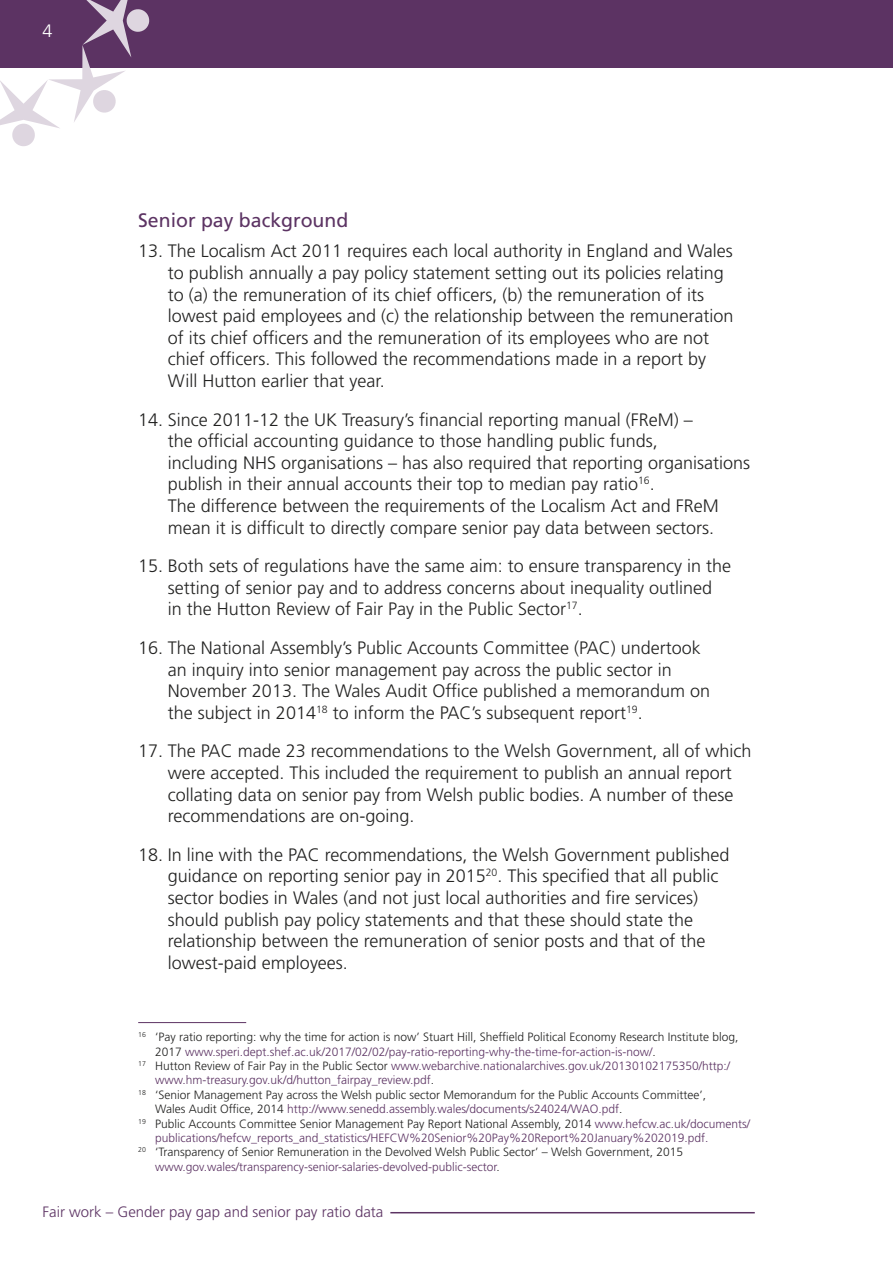
<style>
.page{position:relative;width:893px;height:1263px;background:#fff}
.page>*{position:absolute;margin:0;border:0;box-sizing:border-box;transform-origin:0 0}
.H2_Sub_Heading{font:19.5px "Frutiger LT Std";color:#5c3363}
.Indented_Text{font:300 18px/21.6px "Frutiger LT Std";color:#222221}
.t1{font:300 18px "Frutiger LT Std";color:#fff}
.t2{font:300 15px "Frutiger LT Std";color:#5c3363}
.Footnotes{font:300 12px/14.4px "Frutiger LT Std";color:#222221}
.Footnotes-2{font:300 12px/14.4px "Frutiger LT Std";color:#5c3363}
.s1{color:#5c3363}
.s2{color:#222221}
</style>
<div class="page">
<div style="left:0;top:0;width:893px;height:68px;background:#5c3363"></div>
<svg style="left:0;top:0;width:150px;height:146px"></svg>
<hr style="left:390px;top:1212px;width:365px;height:1px;background:#5c3363">
<hr style="left:138px;top:1022px;width:108px;height:1px;background:#5c3363">
<p class="t1" style="left:43px;top:21px;width:12px">4</p>
<h2 class="H2_Sub_Heading" style="left:138px;top:209px;width:212px">Senior pay background</h2>
<p class="Indented_Text" style="left:168px;top:241px;width:567px;text-indent:-30px">13. The Localism Act 2011 requires each local authority in England and Wales to publish annually a pay policy statement setting out its policies relating to (a) the remuneration of its chief officers, (b) the remuneration of its lowest paid employees and (c) the relationship between the remuneration of its chief officers and the remuneration of its employees who are not chief officers. This followed the recommendations made in a report by Will Hutton earlier that year.</p>
<p class="Indented_Text" style="left:168px;top:409px;width:584px;text-indent:-30px">14. Since 2011-12 the UK Treasury’s financial reporting manual (FReM) –<br>the official accounting guidance to those handling public funds,<br>including NHS organisations – has also required that reporting organisations publish in their annual accounts their top to median pay ratio<sup>16</sup>.<br>The difference between the requirements of the Localism Act and FReM mean it is difficult to directly compare senior pay data between sectors.</p>
<p class="Indented_Text" style="left:168px;top:555px;width:565px;text-indent:-30px">15. Both sets of regulations have the same aim: to ensure transparency in the setting of senior pay and to address concerns about inequality outlined<br>in the Hutton Review of Fair Pay in the Public Sector<sup>17</sup>.</p>
<p class="Indented_Text" style="left:168px;top:637px;width:544px;text-indent:-30px">16. The National Assembly’s Public Accounts Committee (PAC) undertook an inquiry into senior management pay across the public sector in November 2013. The Wales Audit Office published a memorandum on the subject in 2014<sup>18</sup> to inform the PAC’s subsequent report<sup>19</sup>.</p>
<p class="Indented_Text" style="left:168px;top:741px;width:585px;text-indent:-30px">17. The PAC made 23 recommendations to the Welsh Government, all of which were accepted. This included the requirement to publish an annual report collating data on senior pay from Welsh public bodies. A number of these recommendations are on-going.</p>
<p class="Indented_Text" style="left:168px;top:844px;width:563px;text-indent:-30px">18. In line with the PAC recommendations, the Welsh Government published guidance on reporting senior pay in 2015<sup>20</sup>. This specified that all public sector bodies in Wales (and not just local authorities and fire services) should publish pay policy statements and that these should state the relationship between the remuneration of senior posts and that of the lowest-paid employees.</p>
<p class="Footnotes" style="left:155px;top:1030px;width:585px;text-indent:-17px"><sup>16</sup> ‘Pay ratio reporting: why the time for action is now’ Stuart Hill, Sheffield Political Economy Research Institute blog,<br>2017 <span class="s1">www.speri.dept.shef.ac.uk/2017/02/02/pay-ratio-reporting-why-the-time-for-action-is-now/</span>.</p>
<p class="Footnotes-2" style="left:155px;top:1059px;width:576px;text-indent:-17px"><sup>17</sup> <span class="s2">Hutton Review of Fair Pay in the Public Sector</span> www.webarchive.nationalarchives.gov.uk/20130102175350/http:/ www.hm-treasury.gov.uk/d/hutton_fairpay_review.pdf<span class="s2">.</span></p>
<p class="Footnotes" style="left:155px;top:1088px;width:552px;text-indent:-17px"><sup>18</sup> ‘Senior Management Pay across the Welsh public sector Memorandum for the Public Accounts Committee’,<br>Wales Audit Office, 2014 <span class="s1">http://www.senedd.assembly.wales/documents/s24024/WAO.pdf</span>.</p>
<p class="Footnotes-2" style="left:155px;top:1116px;width:597px;text-indent:-17px"><sup>19</sup> <span class="s2">Public Accounts Committee Senior Management Pay Report National Assembly, 2014</span> www.hefcw.ac.uk/documents/ publications/hefcw_reports_and_statistics/HEFCW%20Senior%20Pay%20Report%20January%202019.pdf.</p>
<p class="Footnotes" style="left:155px;top:1145px;width:529px;text-indent:-17px"><sup>20</sup> ‘Transparency of Senior Remuneration in the Devolved Welsh Public Sector’ – Welsh Government, 2015 <span class="s1">www.gov.wales/transparency-senior-salaries-devolved-public-sector</span>.</p>
<p class="t2" style="left:43px;top:1203px;width:342px">Fair work – Gender pay gap and senior pay ratio data</p>
</div>
